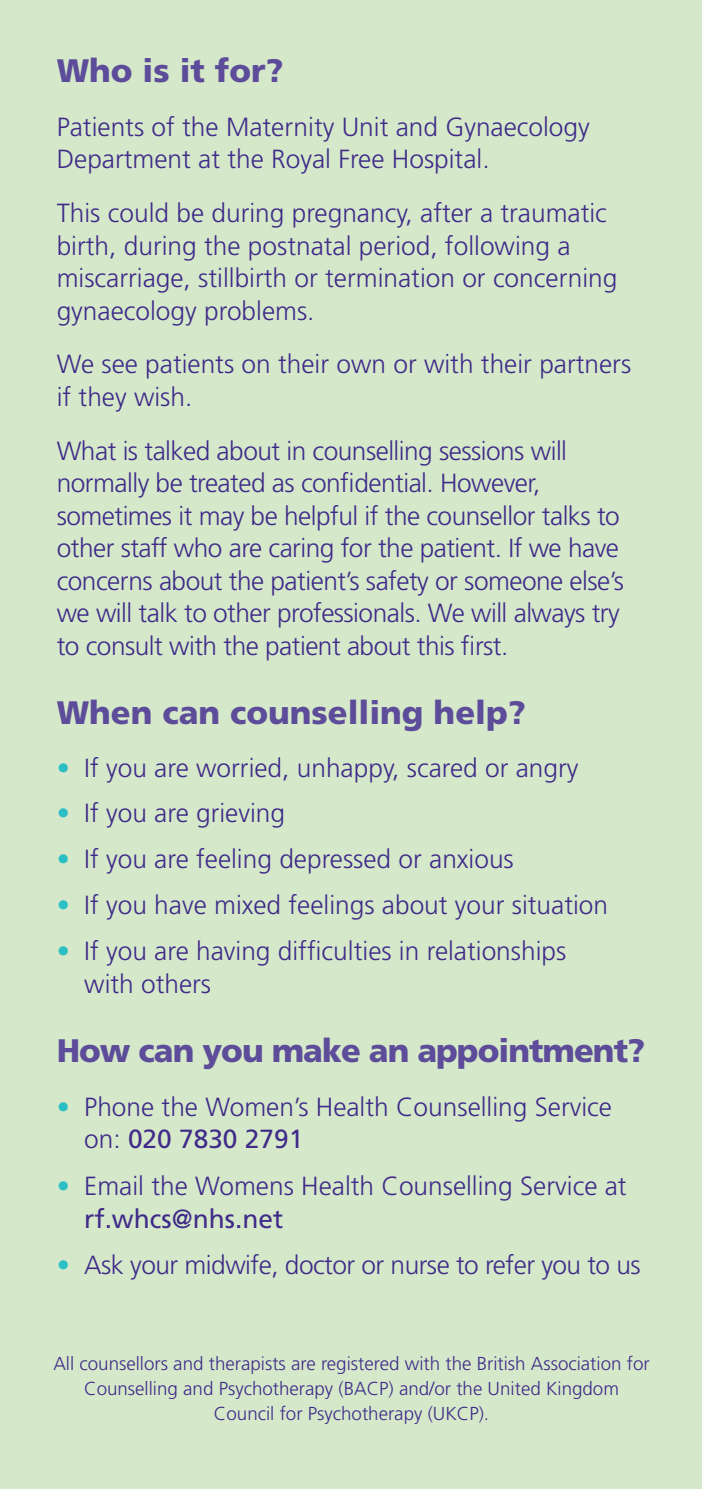
<style>
.page{position:relative;width:702px;height:1489px;background:#fff}
.page>*{position:absolute;margin:0;border:0;box-sizing:border-box;transform-origin:0 0}
.t1{font:900 32.5px "Frutiger";color:#5d4c99}
.t2{font:900 32.5px "Frutiger";letter-spacing:-.03em;color:#5d4c99}
.t3{font:300 26.25px/32.5px "Frutiger";color:#402b89}
.t4{font:300 26.25px/32.5px "Frutiger";letter-spacing:-.02em;color:#402b89}
.t5{font:300 18.75px/25px "Frutiger";color:#402b89;text-align:center}
.s1{color:#2bbec5}
.s2{font-weight:400}
</style>
<div class="page">
<div style="left:0;top:0;width:702px;height:1488px;background:#d5e9ca"></div>
<p class="t1" style="left:57px;top:51px;width:228px">Who is it for?</p>
<p class="t3" style="left:57px;top:110px;width:534px">Patients of the Maternity Unit and Gynaecology<br>Department at the Royal Free Hospital.</p>
<p class="t3" style="left:57px;top:197px;width:562px">This could be during pregnancy, after a traumatic birth, during the postnatal period, following a miscarriage, stillbirth or termination or concerning gynaecology problems.</p>
<p class="t3" style="left:57px;top:348px;width:576px">We see patients on their own or with their partners if they wish.</p>
<p class="t4" style="left:57px;top:434px;width:568px">What is talked about in counselling sessions will normally be treated as confidential. However, sometimes it may be helpful if the counsellor talks to other staff who are caring for the patient. If we have concerns about the patient’s safety or someone else’s we will talk to other professionals. We will always try to consult with the patient about this first.</p>
<p class="t1" style="left:57px;top:693px;width:470px">When can counselling help?</p>
<p class="t3" style="left:57px;top:751px;width:523px"><span class="s1">•</span> If you are worried, unhappy, scared or angry</p>
<p class="t3" style="left:57px;top:797px;width:230px"><span class="s1">•</span> If you are grieving</p>
<p class="t3" style="left:57px;top:842px;width:458px"><span class="s1">•</span> If you are feeling depressed or anxious</p>
<p class="t3" style="left:57px;top:888px;width:553px"><span class="s1">•</span> If you have mixed feelings about your situation</p>
<p class="t3" style="left:84px;top:935px;width:483px;text-indent:-28px"><span class="s1">•</span> If you are having difficulties in relationships with others</p>
<p class="t2" style="left:57px;top:1030px;width:590px">How can you make an appointment?</p>
<p class="t3" style="left:84px;top:1090px;width:529px;text-indent:-28px"><span class="s1">•</span> Phone the Women’s Health Counselling Service on: <span class="s2">020 7830 2791</span></p>
<p class="t3" style="left:84px;top:1169px;width:544px;text-indent:-28px"><span class="s1">•</span> Email the Womens Health Counselling Service at <span class="s2">rf.whcs@nhs.net</span></p>
<p class="t4" style="left:57px;top:1248px;width:585px"><span class="s1">•</span> Ask your midwife, doctor or nurse to refer you to us</p>
<p class="t5" style="left:53px;top:1350px;width:597px">All counsellors and therapists are registered with the British Association for<br>Counselling and Psychotherapy (BACP) and/or the United Kingdom</p>
<p class="t5" style="left:214px;top:1400px;width:277px">Council for Psychotherapy (UKCP).</p>
</div>
